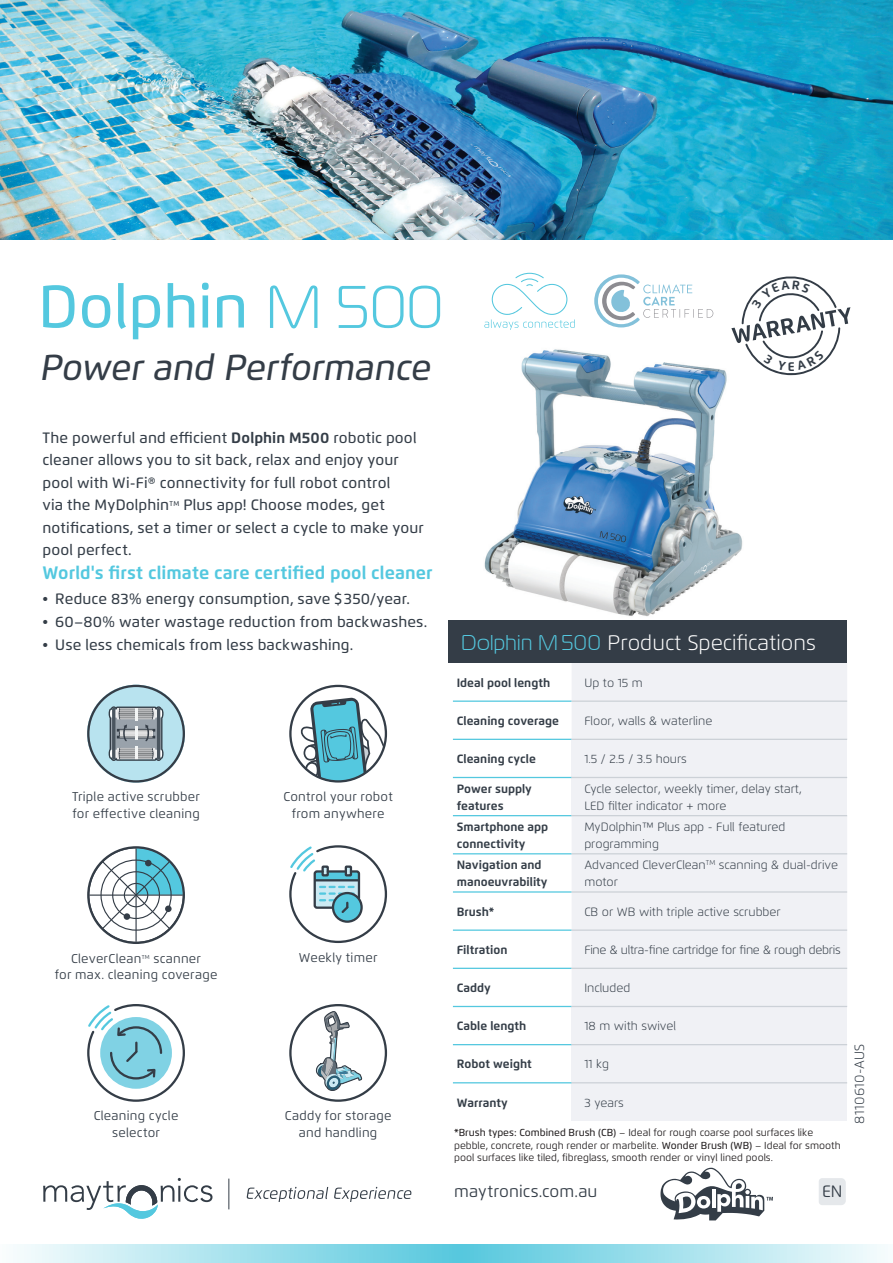
<style>
.page{position:relative;width:893px;height:1263px;background:#fff}
.page>*{position:absolute;margin:0;border:0;box-sizing:border-box;transform-origin:0 0}
.Back_DOLPHIN{font:500 60px "Flexo";color:#54c8df}
.Back_Header_Tagline{font:italic 500 36px "Flexo";letter-spacing:-.005em;color:#343d47}
.Table_Model_No{font:300 21px "Flexo";color:#fff}
.Blue_Header_bold_12{font:700 18px "Flexo";letter-spacing:.005em;color:#54c8df}
.URL{font:16.5px "Flexo";letter-spacing:.005em;color:#343d47}
.EN_language{font:16.5px "Flexo";color:#343d47}
.Text{font:500 15px/22.5px "Flexo";letter-spacing:.01em;color:#343d47}
.Part_Number{font:300 13.5px "Flexo";letter-spacing:.02em;color:#343d47}
.Icon_Descriptions{font:12.75px/16.5px "Flexo";letter-spacing:.02em;color:#343d47;text-align:center}
.t1{font:700 12.45px "Flexo";color:#343d47}
.Table_text{font:300 12px/16.5px "Flexo";color:#343d47}
.Table_text-2{font:700 12px/16.5px "Flexo";color:#343d47}
.Table_text-3{font:300 12px "Flexo";letter-spacing:-.02em;color:#343d47}
.Table_footnote{font:10.2px/12.1px "Flexo";color:#231f20}
.Icon_Descriptions-2{font:5.7px "Flexo";color:#343d47}
.s1{font-family:"Magistral";font-weight:300}
.s2{font-weight:700}
.s3{font-family:"Magistral";font-size:21.3px;color:#54c8df}
.s4{font-weight:500}
</style>
<div class="page">
<svg style="left:17px;top:1244px;width:868px;height:19px;background:#a5e1ed"></svg>
<svg style="left:484px;top:273px;width:91px;height:57px"></svg>
<svg style="left:87px;top:1004px;width:98px;height:98px"></svg>
<svg style="left:289px;top:1004px;width:98px;height:98px"></svg>
<svg style="left:819px;top:1178px;width:27px;height:27px"></svg>
<svg style="left:660px;top:1167px;width:113px;height:53px"></svg>
<svg style="left:43px;top:1178px;width:169px;height:41px"></svg>
<hr style="left:229px;top:1178px;width:1px;height:31px;background:#343d47">
<svg style="left:247px;top:1187px;width:81px;height:15px"></svg>
<svg style="left:334px;top:1187px;width:77px;height:15px"></svg>
<img style="left:0;top:0;width:893px;height:240px">
<img style="left:484px;top:349px;width:259px;height:267px">
<svg style="left:594px;top:274px;width:119px;height:53px"></svg>
<svg style="left:87px;top:685px;width:98px;height:97px"></svg>
<svg style="left:289px;top:685px;width:98px;height:97px"></svg>
<svg style="left:289px;top:845px;width:98px;height:98px"></svg>
<svg style="left:87px;top:846px;width:98px;height:98px"></svg>
<div style="left:145px;top:860px;width:7px;height:6px;background:#343d47;border-radius:50%"></div>
<div style="left:165px;top:905px;width:7px;height:7px;background:#343d47;border-radius:50%"></div>
<div style="left:124px;top:913px;width:6px;height:7px;background:#343d47;border-radius:50%"></div>
<div style="left:448px;top:620px;width:399px;height:43px;background:#343d47"></div>
<div style="left:572px;top:663px;width:275px;height:343px;background:#f0f1f5"></div>
<div style="left:572px;top:739px;width:275px;height:38px;background:#f0f1f5"></div>
<div style="left:572px;top:777px;width:275px;height:39px;background:#f0f1f5"></div>
<div style="left:572px;top:1006px;width:275px;height:39px;background:#f0f1f5"></div>
<div style="left:572px;top:1045px;width:275px;height:38px;background:#f0f1f5"></div>
<div style="left:572px;top:1083px;width:275px;height:38px;background:#f0f1f5"></div>
<hr style="left:453px;top:700px;width:119px;height:2px;background:#54c8df">
<hr style="left:453px;top:739px;width:119px;height:1px;background:#54c8df">
<hr style="left:453px;top:777px;width:119px;height:1px;background:#54c8df">
<hr style="left:453px;top:815px;width:119px;height:1px;background:#54c8df">
<hr style="left:453px;top:853px;width:119px;height:1px;background:#54c8df">
<hr style="left:453px;top:891px;width:119px;height:2px;background:#54c8df">
<hr style="left:453px;top:929px;width:119px;height:2px;background:#54c8df">
<hr style="left:453px;top:968px;width:119px;height:1px;background:#54c8df">
<hr style="left:453px;top:1006px;width:119px;height:1px;background:#54c8df">
<hr style="left:453px;top:1044px;width:119px;height:1px;background:#54c8df">
<hr style="left:453px;top:1082px;width:119px;height:1px;background:#54c8df">
<hr style="left:572px;top:700px;width:275px;height:2px;background:#ccd1d7">
<hr style="left:572px;top:739px;width:275px;height:1px;background:#ccd1d7">
<hr style="left:572px;top:777px;width:275px;height:1px;background:#ccd1d7">
<hr style="left:572px;top:815px;width:275px;height:1px;background:#ccd1d7">
<hr style="left:572px;top:853px;width:275px;height:1px;background:#ccd1d7">
<hr style="left:572px;top:891px;width:275px;height:2px;background:#ccd1d7">
<hr style="left:572px;top:929px;width:275px;height:2px;background:#ccd1d7">
<hr style="left:572px;top:968px;width:275px;height:1px;background:#ccd1d7">
<hr style="left:572px;top:1006px;width:275px;height:1px;background:#ccd1d7">
<hr style="left:572px;top:1044px;width:275px;height:1px;background:#ccd1d7">
<hr style="left:572px;top:1082px;width:275px;height:1px;background:#ccd1d7">
<svg style="left:731px;top:276px;width:119px;height:99px"></svg>
<p class="Back_DOLPHIN" style="left:38px;top:270px;width:406px">Dolphin <span class="s1">M 500</span></p>
<p class="Back_Header_Tagline" style="left:40px;top:345px;width:392px">Power and Performance</p>
<p class="t1" style="left:788px;top:359px;width:9px">E</p>
<p class="Text" style="left:43px;top:426px;width:383px">The powerful and efficient <span class="s2">Dolphin M500</span> robotic pool cleaner allows you to sit back, relax and enjoy your pool with Wi-Fi® connectivity for full robot control<br>via the MyDolphin<sup>TM</sup> Plus app! Choose modes, get notifications, set a timer or select a cycle to make your pool perfect.</p>
<p class="Blue_Header_bold_12" style="left:43px;top:561px;width:392px">World's first climate care certified pool cleaner</p>
<p class="Text" style="left:43px;top:587px;width:369px">• Reduce 83% energy consumption, save $350/year.</p>
<p class="Text" style="left:43px;top:611px;width:386px">• 60–80% water wastage reduction from backwashes.</p>
<p class="Text" style="left:43px;top:634px;width:312px">• Use less chemicals from less backwashing.</p>
<p class="Icon_Descriptions" style="left:72px;top:788px;width:129px;text-align:left">Triple active scrubber for effective cleaning</p>
<p class="Icon_Descriptions" style="left:283px;top:788px;width:111px">Control your robot from anywhere</p>
<p class="Icon_Descriptions" style="left:71px;top:950px;width:72px">CleverClean</p>
<p class="Icon_Descriptions-2" style="left:142px;top:954px;width:9px">TM</p>
<p class="Icon_Descriptions" style="left:153px;top:950px;width:49px">scanner</p>
<p class="Icon_Descriptions" style="left:55px;top:966px;width:164px">for max. cleaning coverage</p>
<p class="Icon_Descriptions" style="left:299px;top:949px;width:80px">Weekly timer</p>
<p class="Icon_Descriptions" style="left:94px;top:1108px;width:86px">Cleaning cycle</p>
<p class="Icon_Descriptions" style="left:112px;top:1124px;width:49px">selector</p>
<p class="Icon_Descriptions" style="left:285px;top:1108px;width:108px">Caddy for storage and handling</p>
<p class="Table_Model_No" style="left:461px;top:630px;width:356px"><span class="s3">Dolphin M 500</span> Product Specifications</p>
<p class="Table_text-2" style="left:457px;top:674px;width:95px">Ideal pool length</p>
<p class="Table_text" style="left:584px;top:674px;width:60px">Up to 15 m</p>
<p class="Table_text-2" style="left:457px;top:712px;width:104px">Cleaning coverage</p>
<p class="Table_text" style="left:584px;top:712px;width:130px">Floor, walls &amp; waterline</p>
<p class="Table_text-2" style="left:457px;top:751px;width:81px">Cleaning cycle</p>
<p class="Table_text" style="left:584px;top:751px;width:104px">1.5 / 2.5 / 3.5 hours</p>
<p class="Table_text" style="left:584px;top:781px;width:219px">Cycle selector, weekly timer, delay start,</p>
<p class="Table_text" style="left:584px;top:797px;width:144px">LED filter indicator + more</p>
<p class="Table_text-2" style="left:457px;top:780px;width:77px">Power supply features</p>
<p class="Table_text-2" style="left:457px;top:819px;width:93px">Smartphone app connectivity</p>
<p class="Table_text" style="left:584px;top:819px;width:203px">MyDolphin™ Plus app - Full featured programming</p>
<p class="Table_text-2" style="left:457px;top:857px;width:92px">Navigation and manoeuvrability</p>
<p class="Table_text-2" style="left:457px;top:903px;width:39px">Brush*</p>
<p class="Table_text" style="left:584px;top:903px;width:198px">CB or WB with triple active scrubber</p>
<p class="Table_text-2" style="left:457px;top:941px;width:52px">Filtration</p>
<p class="Table_text-3" style="left:584px;top:942px;width:258px">Fine &amp; ultra-fine cartridge for fine &amp; rough debris</p>
<p class="Table_text-2" style="left:457px;top:979px;width:36px">Caddy</p>
<p class="Table_text" style="left:584px;top:980px;width:47px">Included</p>
<p class="Table_text-2" style="left:457px;top:1018px;width:71px">Cable length</p>
<p class="Table_text" style="left:584px;top:1018px;width:93px">18 m with swivel</p>
<p class="Table_text-2" style="left:457px;top:1056px;width:77px">Robot weight</p>
<p class="Table_text" style="left:584px;top:1056px;width:26px">11 kg</p>
<p class="Table_text-2" style="left:457px;top:1094px;width:53px">Warranty</p>
<p class="Table_text" style="left:584px;top:1094px;width:41px">3 years</p>
<p class="Table_text" style="left:584px;top:857px;width:255px">Advanced CleverClean<sup>TM</sup> scanning &amp; dual-drive motor</p>
<p class="Table_footnote" style="left:454px;top:1127px;width:388px"><span class="s4">*Brush types: Combined Brush (CB)</span> – Ideal for rough coarse pool surfaces like pebble, concrete, rough render or marbelite. <span class="s4">Wonder Brush (WB)</span> – Ideal for smooth pool surfaces like tiled, fibreglass, smooth render or vinyl lined pools.</p>
<p class="URL" style="left:454px;top:1181px;width:145px">maytronics.com.au</p>
<p class="EN_language" style="left:822px;top:1182px;width:22px">EN</p>
<p class="Part_Number" style="left:851px;top:1123px;width:81px;rotate:-90deg">8110610-AUS</p>
</div>
